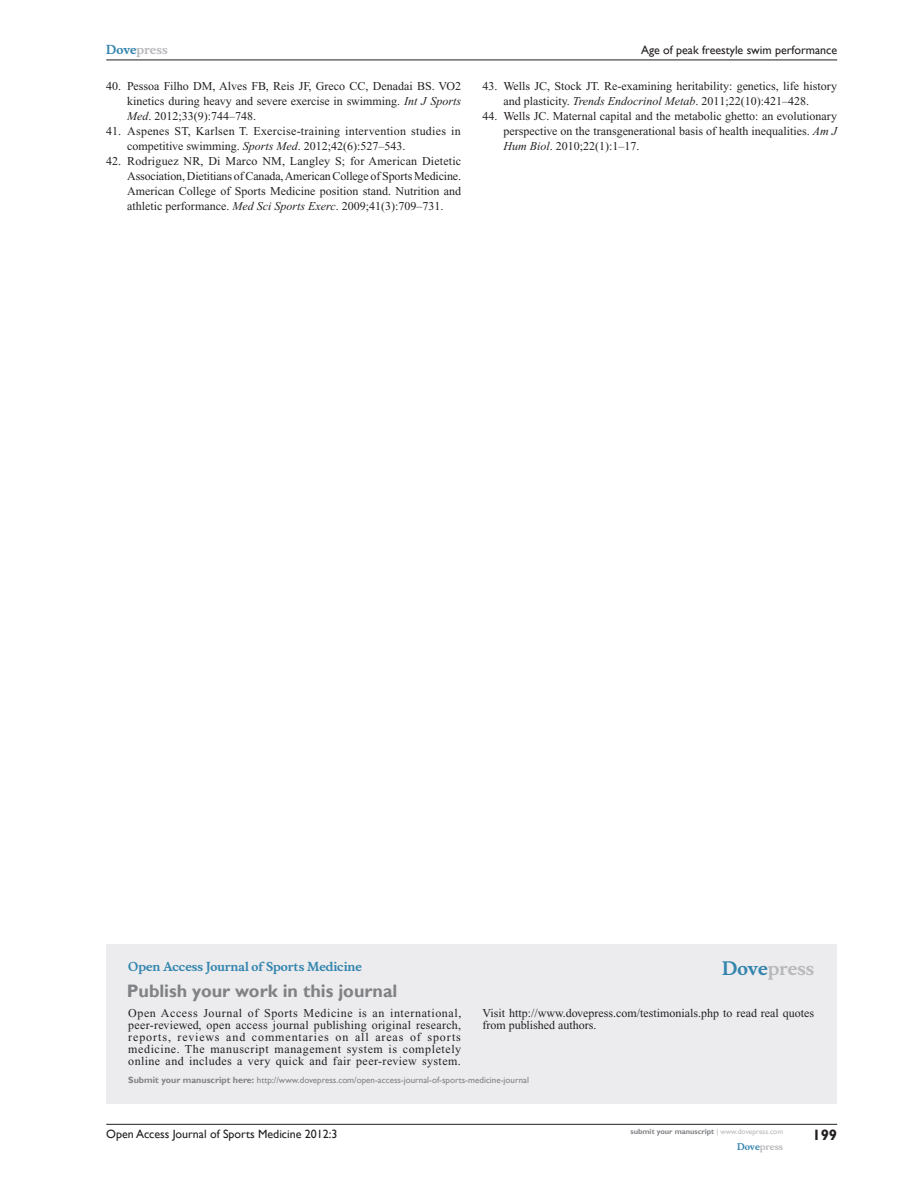
<style>
.page{position:relative;width:918px;height:1188px;background:#fff}
.page>*{position:absolute;margin:0;border:0;box-sizing:border-box;transform-origin:0 0}
.PromBx-H1{font:700 18px "Gill Sans";color:#808285}
.PromBx-Brand{font:700 18px "Musee";color:#b8b9bc}
.t1{font:700 15px "Gill Sans";color:#231f20}
.RefNL2{font:12px/15px "Times New Roman";color:#231f20;text-align:justify}
.PromBx-Tx{font:12px/12px "Times New Roman";color:#231f20;text-align:justify}
.RefNL2-2{font:12px/15px "Times New Roman";letter-spacing:.02em;color:#231f20}
.t2{font:12px "Gill Sans";color:#231f20}
.PromBx-JrnlName{font:700 12px "Musee";color:#3485ae}
.t3{font:700 12px "Musee";color:#b8b9bc}
.PromBx-SubmitMssWebA{font:9px "Gill Sans";color:#808285}
.t4{font:700 9px "Musee";color:#b8b9bc}
.t5{font:700 7.5px "Gill Sans";color:#808285}
.s1{color:#3485ae}
.s2{font-style:italic}
.s3{font-weight:700}
.s4{font-weight:400;color:#b8b9bc}
</style>
<div class="page">
<div style="left:106px;top:944px;width:731px;height:159px;background:#ececee"></div>
<hr style="left:106px;top:1124px;width:731px;height:1px;background:#231f20">
<hr style="left:106px;top:60px;width:731px;height:1px;background:#231f20">
<p class="t3" style="left:106px;top:43px;width:63px"><span class="s1">Dove</span>press</p>
<p class="RefNL2" style="left:127px;top:79px;width:335px;text-indent:-21px">40. Pessoa Filho DM, Alves FB, Reis JF, Greco CC, Denadai BS. VO2 kinetics during heavy and severe exercise in swimming. <span class="s2">Int J Sports Med</span>. 2012;33(9):744–748.</p>
<p class="RefNL2-2" style="left:127px;top:124px;width:335px;text-indent:-21px">41. Aspenes ST, Karlsen T. Exercise-training intervention studies in competitive swimming. <span class="s2">Sports Med</span>. 2012;42(6):527–543.</p>
<p class="RefNL2" style="left:127px;top:154px;width:336px;text-indent:-21px">42. Rodriguez NR, Di Marco NM, Langley S; for American Dietetic Association, Dietitians of Canada, American College of Sports Medicine.<br>American College of Sports Medicine position stand. Nutrition and athletic performance. <span class="s2">Med Sci Sports Exerc</span>. 2009;41(3):709–731.</p>
<p class="t2" style="left:641px;top:43px;width:198px">Age of peak freestyle swim performance</p>
<p class="RefNL2" style="left:482px;top:79px;width:356px;text-align:center">43. Wells JC, Stock JT. Re-examining heritability: genetics, life history and plasticity. <span class="s2">Trends Endocrinol Metab</span>. 2011;22(10):421–428.</p>
<p class="RefNL2" style="left:503px;top:109px;width:335px;text-indent:-21px">44. Wells JC. Maternal capital and the metabolic ghetto: an evolutionary perspective on the transgenerational basis of health inequalities. <span class="s2">Am J Hum Biol</span>. 2010;22(1):1–17.</p>
<p class="PromBx-JrnlName" style="left:128px;top:959px;width:235px">Open Access Journal of Sports Medicine</p>
<p class="PromBx-H1" style="left:127px;top:980px;width:272px">Publish your work in this journal</p>
<p class="PromBx-Brand" style="left:722px;top:958px;width:94px"><span class="s1">Dove</span>press</p>
<p class="PromBx-Tx" style="left:128px;top:1007px;width:335px">Open Access Journal of Sports Medicine is an international, peer-reviewed, open access journal publishing original research, reports, reviews and commentaries on all areas of sports medicine. The manuscript management system is completely online and includes a very quick and fair peer-review system.</p>
<p class="PromBx-Tx" style="left:482px;top:1007px;width:333px">Visit http://www.dovepress.com/testimonials.php to read real quotes from published authors.</p>
<p class="PromBx-SubmitMssWebA" style="left:128px;top:1075px;width:402px"><span class="s3">Submit your manuscript here:</span> http://www.dovepress.com/open-access-journal-of-sports-medicine-journal</p>
<p class="t2" style="left:106px;top:1127px;width:233px">Open Access Journal of Sports Medicine 2012:3</p>
<p class="t5" style="left:631px;top:1127px;width:154px">submit your manuscript <span class="s4">| www.dovepress.com</span></p>
<p class="t4" style="left:737px;top:1141px;width:48px"><span class="s1">Dove</span>press</p>
<p class="t1" style="left:812px;top:1126px;width:26px">199</p>
</div>
